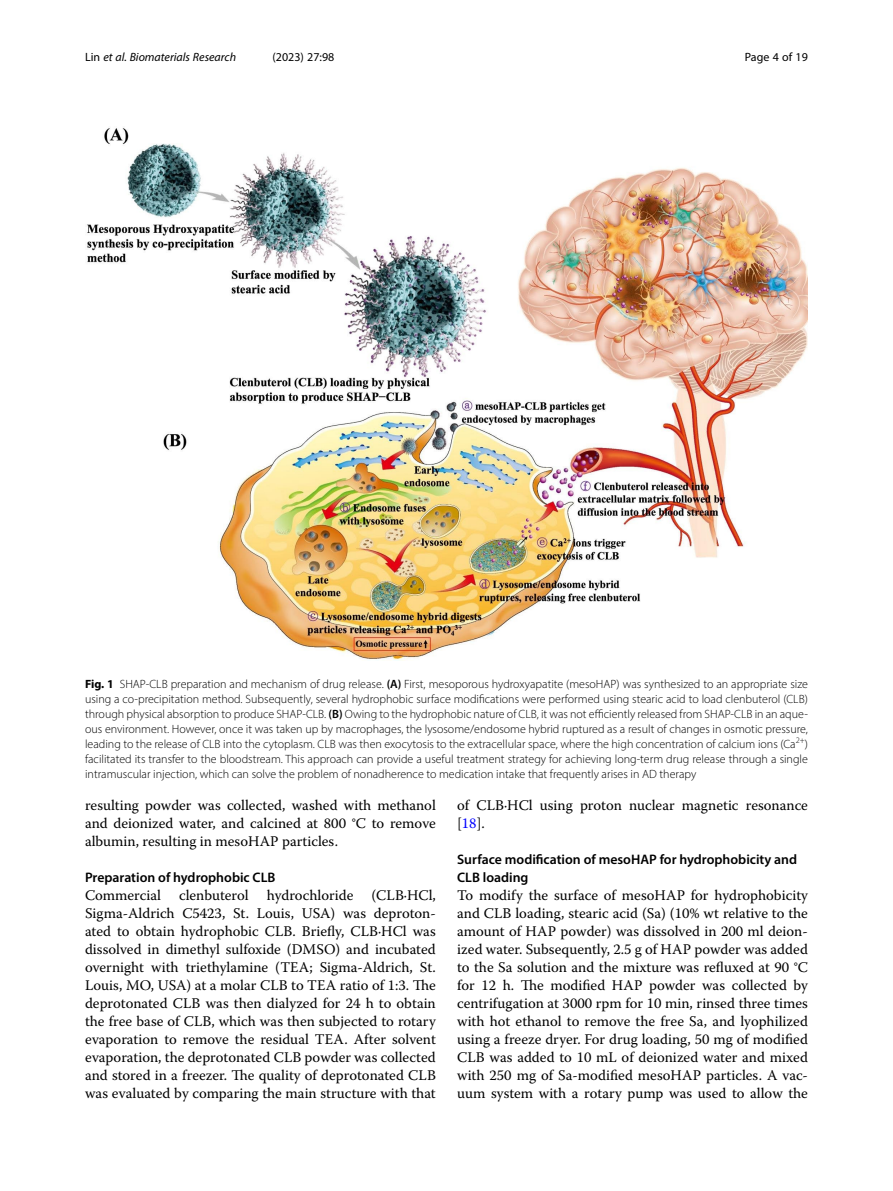
<style>
.page{position:relative;width:893px;height:1191px;background:#fff}
.page>*{position:absolute;margin:0;border:0;box-sizing:border-box;transform-origin:0 0}
.Body_Text{font:14.7px/18px "Warnock Pro";color:#000;text-align:justify}
.Head_2{font:600 13.8px/18px "Myriad Pro";color:#000}
.Figure_Caption{font:300 12px/15px "Myriad Pro";color:#000;text-align:justify}
.t1{font:italic 12px "Myriad Pro";color:#000}
.t2{font:12px "Myriad Pro";color:#000}
.s1{font-style:normal}
.s2{font-weight:700}
.s3{font-weight:600}
.s4{color:#00f}
</style>
<div class="page">
<img style="left:87px;top:128px;width:721px;height:533px">
<p class="t1" style="left:85px;top:50px;width:153px"><span class="s1">Lin</span> et al. Biomaterials Research</p>
<p class="t2" style="left:272px;top:50px;width:63px">(2023) 27:98</p>
<p class="t2" style="left:745px;top:50px;width:65px">Page 4 of 19</p>
<p class="Figure_Caption" style="left:85px;top:676px;width:724px"><span class="s2">Fig. 1</span> SHAP-CLB preparation and mechanism of drug release. <span class="s3">(A)</span> First, mesoporous hydroxyapatite (mesoHAP) was synthesized to an appropriate size using a co-precipitation method. Subsequently, several hydrophobic surface modifications were performed using stearic acid to load clenbuterol (CLB) through physical absorption to produce SHAP-CLB. <span class="s3">(B)</span> Owing to the hydrophobic nature of CLB, it was not efficiently released from SHAP-CLB in an aque&shy;ous environment. However, once it was taken up by macrophages, the lysosome/endosome hybrid ruptured as a result of changes in osmotic pressure, leading to the release of CLB into the cytoplasm. CLB was then exocytosis to the extracellular space, where the high concentration of calcium ions (Ca<sup>2+</sup>) facilitated its transfer to the bloodstream. This approach can provide a useful treatment strategy for achieving long-term drug release through a single intramuscular injection, which can solve the problem of nonadherence to medication intake that frequently arises in AD therapy</p>
<p class="Body_Text" style="left:85px;top:796px;width:352px">resulting powder was collected, washed with methanol and deionized water, and calcined at 800 °C to remove albumin, resulting in mesoHAP particles.</p>
<p class="Head_2" style="left:85px;top:868px;width:192px">Preparation of hydrophobic CLB</p>
<p class="Body_Text" style="left:85px;top:886px;width:352px">Commercial clenbuterol hydrochloride (CLB·HCl, Sigma-Aldrich C5423, St. Louis, USA) was deproton&shy;ated to obtain hydrophobic CLB. Briefly, CLB·HCl was dissolved in dimethyl sulfoxide (DMSO) and incubated overnight with triethylamine (TEA; Sigma-Aldrich, St.<br>Louis, MO, USA) at a molar CLB to TEA ratio of 1:3. The deprotonated CLB was then dialyzed for 24 h to obtain the free base of CLB, which was then subjected to rotary evaporation to remove the residual TEA. After solvent evaporation, the deprotonated CLB powder was collected and stored in a freezer. The quality of deprotonated CLB was evaluated by comparing the main structure with that</p>
<p class="Body_Text" style="left:457px;top:796px;width:352px">of CLB·HCl using proton nuclear magnetic resonance [<span class="s4">18</span>].</p>
<p class="Head_2" style="left:457px;top:850px;width:342px">Surface modification of mesoHAP for hydrophobicity and<br>CLB loading</p>
<p class="Body_Text" style="left:457px;top:886px;width:352px">To modify the surface of mesoHAP for hydrophobicity and CLB loading, stearic acid (Sa) (10% wt relative to the amount of HAP powder) was dissolved in 200 ml deion&shy;ized water. Subsequently, 2.5 g of HAP powder was added to the Sa solution and the mixture was refluxed at 90 °C for 12 h. The modified HAP powder was collected by centrifugation at 3000 rpm for 10 min, rinsed three times with hot ethanol to remove the free Sa, and lyophilized using a freeze dryer. For drug loading, 50 mg of modified CLB was added to 10 mL of deionized water and mixed with 250 mg of Sa-modified mesoHAP particles. A vac&shy;uum system with a rotary pump was used to allow the</p>
</div>
